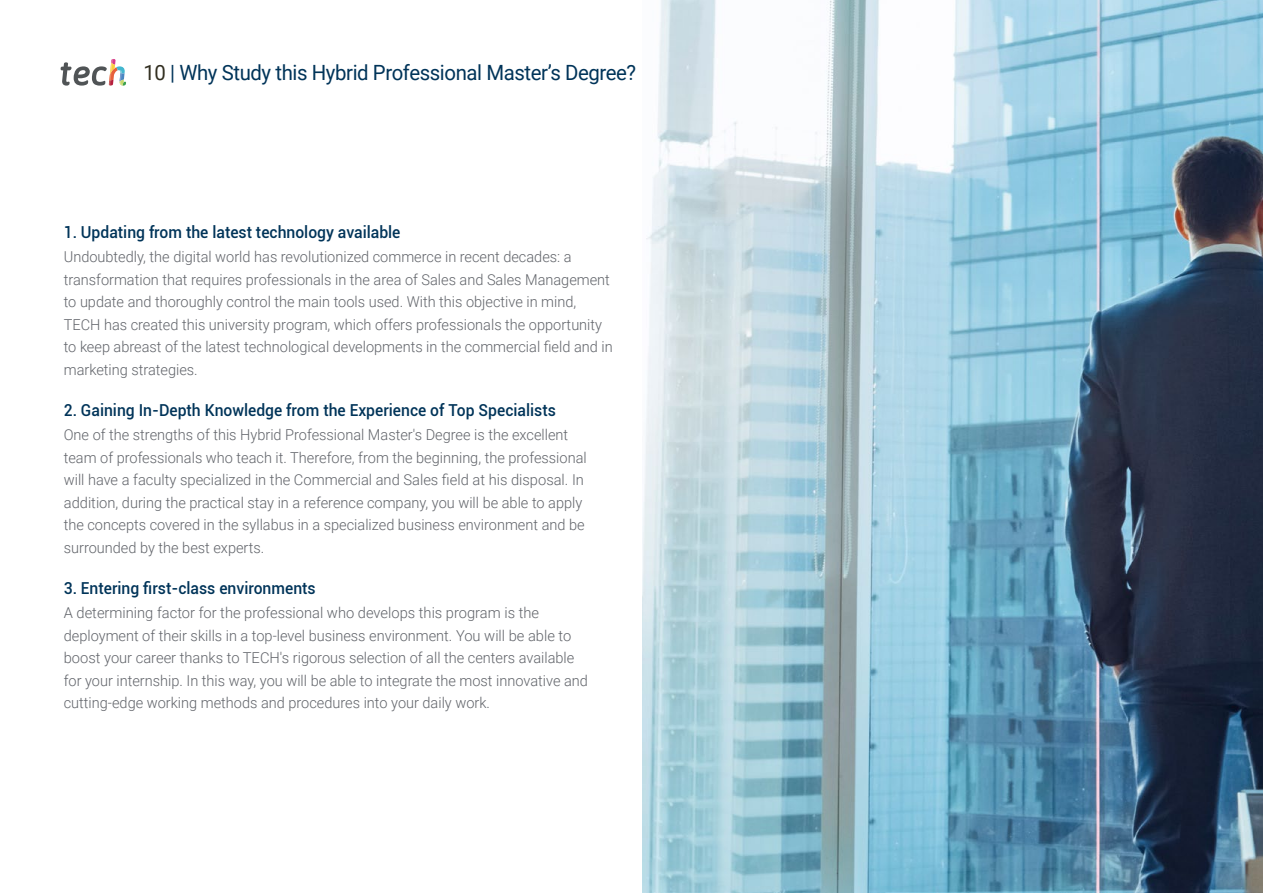
<style>
.page{position:relative;width:1263px;height:893px;background:#fff}
.page>*{position:absolute;margin:0;border:0;box-sizing:border-box;transform-origin:0 0}
.t1{font:21px "Roboto";letter-spacing:-.02em;color:#003459}
.t2{font:500 16.5px "Roboto";color:#003459;scale:.95 1}
.t3{font:300 15px/22.5px "Roboto";color:#61646a}
.s1{color:#312e20}
</style>
<div class="page">
<svg style="left:61px;top:59px;width:65px;height:27px"></svg>
<img style="left:642px;top:0;width:621px;height:893px">
<h1 class="t1" style="left:144px;top:57px;width:494px"><span class="s1">10</span> | Why Study this Hybrid Professional Master’s Degree?</h1>
<p class="t2" style="left:64px;top:220px;width:356px">1. Updating from the latest technology available</p>
<p class="t3" style="left:64px;top:245px;width:550px">Undoubtedly, the digital world has revolutionized commerce in recent decades: a transformation that requires professionals in the area of Sales and Sales Management to update and thoroughly control the main tools used. With this objective in mind, TECH has created this university program, which offers professionals the opportunity to keep abreast of the latest technological developments in the commercial field and in marketing strategies.</p>
<p class="t2" style="left:64px;top:398px;width:519px">2. Gaining In-Depth Knowledge from the Experience of Top Specialists</p>
<p class="t3" style="left:64px;top:423px;width:524px">One of the strengths of this Hybrid Professional Master's Degree is the excellent team of professionals who teach it. Therefore, from the beginning, the professional will have a faculty specialized in the Commercial and Sales field at his disposal. In addition, during the practical stay in a reference company, you will be able to apply the concepts covered in the syllabus in a specialized business environment and be surrounded by the best experts.</p>
<p class="t2" style="left:64px;top:576px;width:267px">3. Entering first-class environments</p>
<p class="t3" style="left:64px;top:601px;width:526px">A determining factor for the professional who develops this program is the deployment of their skills in a top-level business environment. You will be able to boost your career thanks to TECH's rigorous selection of all the centers available for your internship. In this way, you will be able to integrate the most innovative and cutting-edge working methods and procedures into your daily work.</p>
</div>
